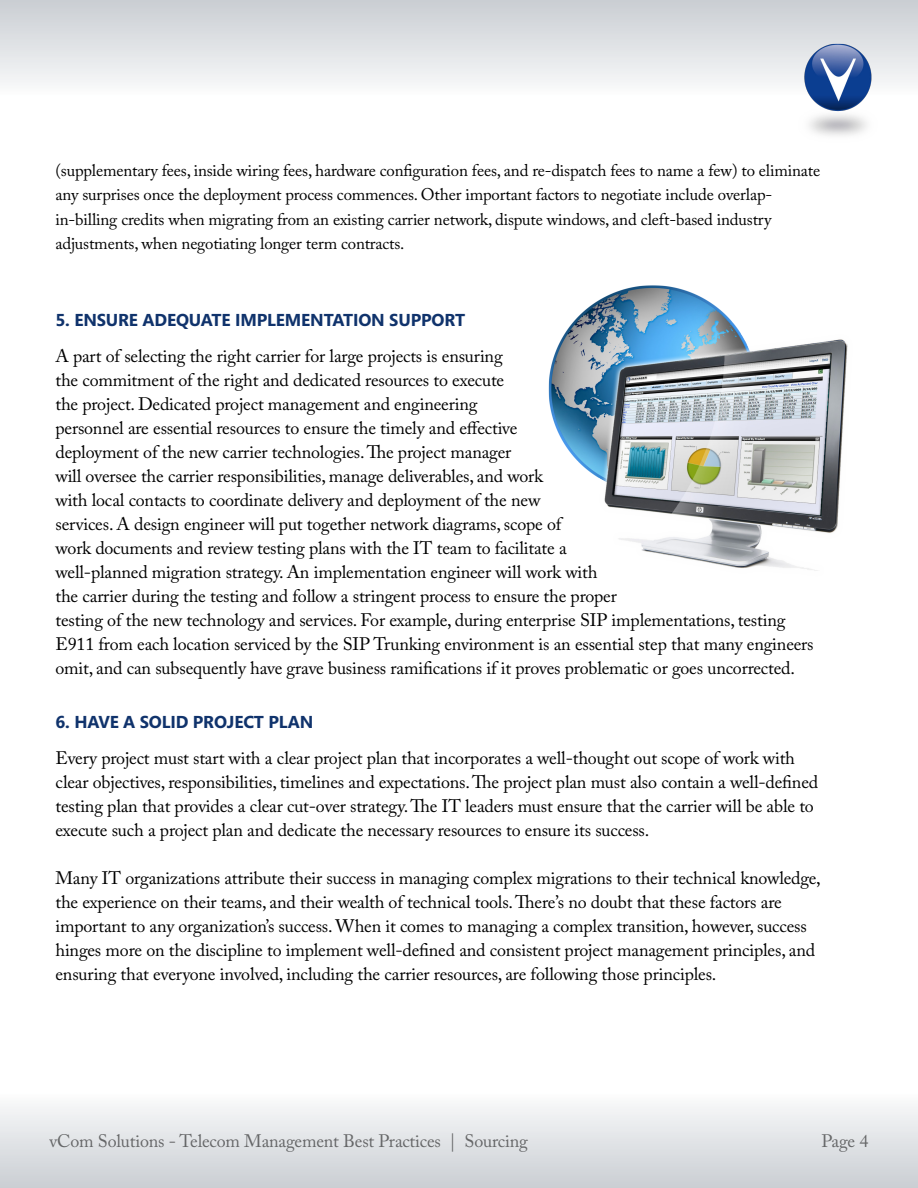
<style>
.page{position:relative;width:918px;height:1188px;background:#fff}
.page>*{position:absolute;margin:0;border:0;box-sizing:border-box;transform-origin:0 0}
.t1{font:18px/24px "Adobe Caslon Pro";letter-spacing:-.01em;color:#000}
.t2{font:700 17.25px "Segoe";letter-spacing:-.01em;color:#10336c}
.t3{font:16.8px/24px "Adobe Caslon Pro";letter-spacing:-.01em;color:#000}
</style>
<div class="page">
<div style="left:0;top:0;width:918px;height:174px;background:linear-gradient(to bottom,#d2d6da,#fff)"></div>
<img style="left:791px;top:42px;width:90px;height:103px">
<div style="left:0;top:1014px;width:918px;height:174px;background:linear-gradient(to bottom,#fff,#d3d6da)"></div>
<img style="left:548px;top:285px;width:300px;height:286px">
<p class="t3" style="left:56px;top:159px;width:766px">(supplementary fees, inside wiring fees, hardware configuration fees, and re-dispatch fees to name a few) to eliminate any surprises once the deployment process commences. Other important factors to negotiate include overlap&shy;in-billing credits when migrating from an existing carrier network, dispute windows, and cleft-based industry adjustments, when negotiating longer term contracts.</p>
<p class="t2" style="left:56px;top:308px;width:191px">5. ENSURE ADEQUATE IMPL</p>
<p class="t2" style="left:276px;top:308px;width:188px">EM ENTATION SUPPORT</p>
<p class="t1" style="left:56px;top:344px;width:760px">A part of selecting the right carrier for large projects is ensuring<br>the commitment of the right and dedicated resources to execute<br>the project. Dedicated project management and engineering<br>personnel are essential resources to ensure the timely and effective<br>deployment of the new carrier technologies. The project manager<br>will oversee the carrier responsibilities, manage deliverables, and work<br>with local contacts to coordinate delivery and deployment of the new<br>services. A design engineer will put together network diagrams, scope of<br>work documents and review testing plans with the IT team to facilitate a<br>well-planned migration strategy. An implementation engineer will work with<br>the carrier during the testing and follow a stringent process to ensure the proper<br>testing of the new technology and services. For example, during enterprise SIP implementations, testing E911 from each location serviced by the SIP Trunking environment is an essential step that many engineers omit, and can subsequently have grave business ramifications if it proves problematic or goes uncorrected.</p>
<p class="t2" style="left:56px;top:710px;width:259px">6. HAVE A SOLID PROJECT PLAN</p>
<p class="t1" style="left:56px;top:746px;width:764px">Every project must start with a clear project plan that incorporates a well-thought out scope of work with clear objectives, responsibilities, timelines and expectations. The project plan must also contain a well-defined testing plan that provides a clear cut-over strategy. The IT leaders must ensure that the carrier will be able to execute such a project plan and dedicate the necessary resources to ensure its success.</p>
<p class="t1" style="left:56px;top:866px;width:767px">Many IT organizations attribute their success in managing complex migrations to their technical knowledge, the experience on their teams, and their wealth of technical tools. There’s no doubt that these factors are important to any organization’s success. When it comes to managing a complex transition, however, success hinges more on the discipline to implement well-defined and consistent project management principles, and ensuring that everyone involved, including the carrier resources, are following those principles.</p>
<p class="t1" style="left:50px;top:1129px;width:480px">vCom Solutions - Telecom Management Best Practices | Sourcing</p>
<p class="t1" style="left:821px;top:1129px;width:49px">Page 4</p>
</div>
